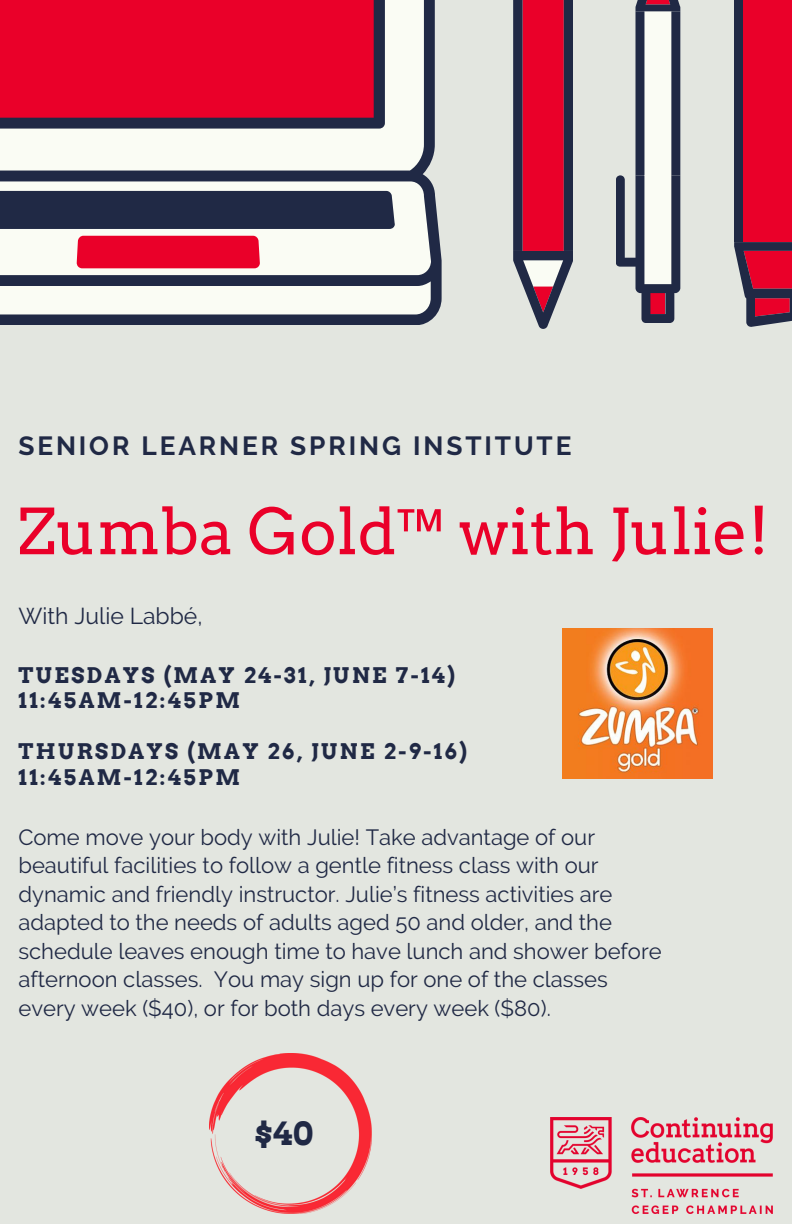
<style>
.page{position:relative;width:792px;height:1224px;background:#e3e6e0}
.page>*{position:absolute;margin:0;border:0;box-sizing:border-box;transform-origin:0 0}
.t1{font:63px "Arvo";color:#ea0029}
.t2{font:700 32px "Arvo";color:#202945}
.t3{font:700 26.2px "Raleway";letter-spacing:.11em;color:#202945}
.t4{font:23px "Raleway";color:#202945}
.t5{font:22px/28.4px "Raleway";color:#202945}
.t6{font:700 21.6px "Arvo";letter-spacing:.11em;color:#202945}
.s1{font-family:"Noto Sans"}
</style>
<div class="page">
<svg style="left:513px;top:0;width:60px;height:329px;background:#a52f4d"></svg>
<svg style="left:0;top:0;width:442px;height:325px;background:#ccbec0"></svg>
<div style="left:0;top:191px;width:395px;height:38px;background:#202945"></div>
<svg style="left:0;top:0;width:385px;height:129px;background:#d3052c"></svg>
<svg style="left:616px;top:0;width:64px;height:323px"></svg>
<div style="left:734px;top:0;width:9px;height:242px;background:#202945"></div>
<div style="left:743px;top:0;width:49px;height:242px;background:#ea0029"></div>
<svg style="left:734px;top:242px;width:58px;height:85px;background:#993652"></svg>
<img style="left:550px;top:1118px;width:222px;height:96px">
<img style="left:210px;top:1053px;width:162px;height:161px">
<img style="left:563px;top:628px;width:150px;height:150px">
<p class="t3" style="left:18px;top:430px;width:555px">SENIOR LEARNER SPRING INSTITUTE</p>
<p class="t1" style="left:18px;top:494px;width:752px">Zumba Gold<span class="s1">™</span> with Julie!</p>
<p class="t4" style="left:18px;top:603px;width:186px">With Julie Labbé,</p>
<p class="t6" style="left:18px;top:662px;width:438px">TUESDAYS (MAY 24-31, JUNE 7-14)</p>
<p class="t6" style="left:18px;top:688px;width:223px">11:45AM-12:45PM</p>
<p class="t6" style="left:18px;top:739px;width:450px">THURSDAYS (MAY 26, JUNE 2-9-16)</p>
<p class="t6" style="left:18px;top:764px;width:223px">11:45AM-12:45PM</p>
<p class="t5" style="left:18px;top:823px;width:645px">Come move your body with Julie! Take advantage of our beautiful facilities to follow a gentle fitness class with our dynamic and friendly instructor. Julie’s fitness activities are adapted to the needs of adults aged 50 and older, and the schedule leaves enough time to have lunch and shower before afternoon classes. You may sign up for one of the classes every week ($40), or for both days every week ($80).</p>
<p class="t2" style="left:254px;top:1114px;width:60px">$40</p>
</div>
